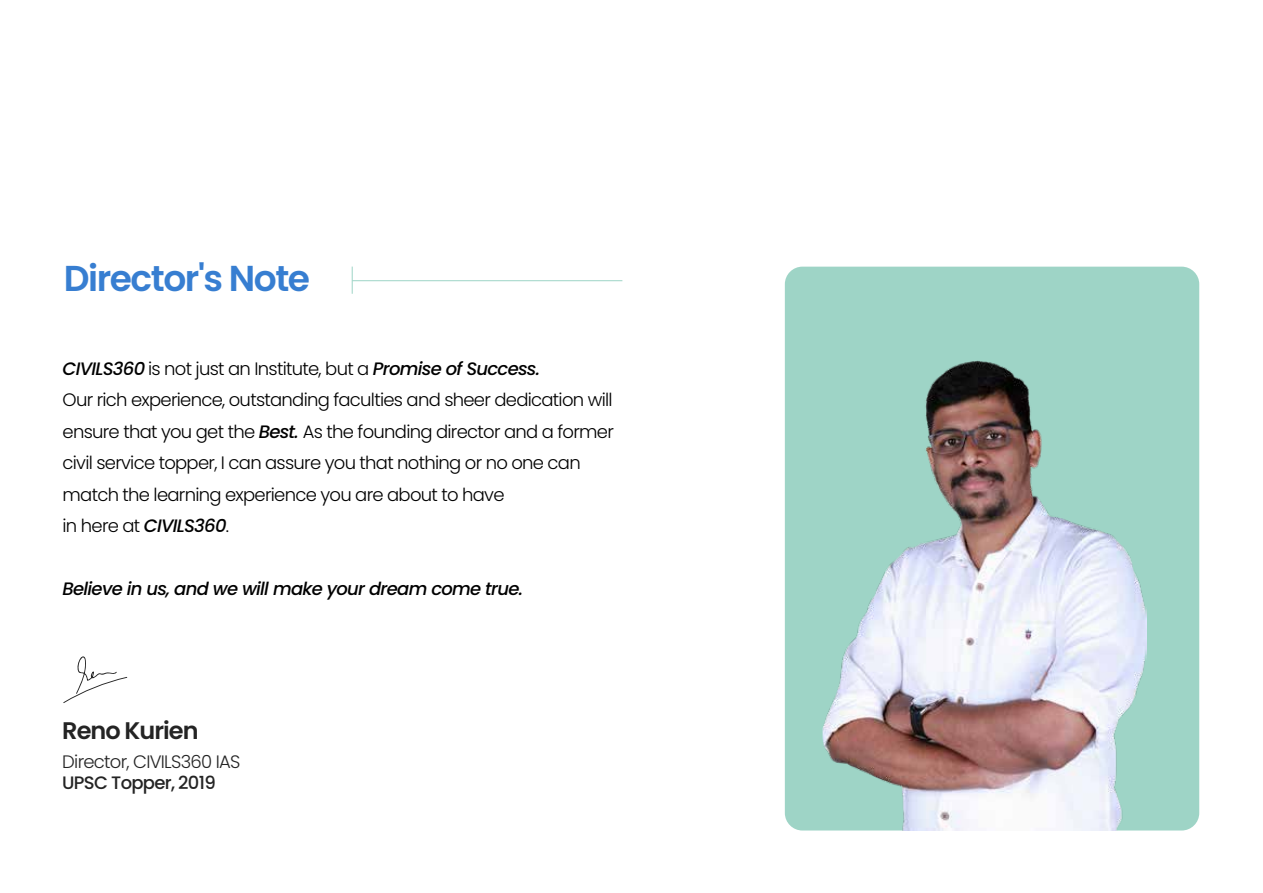
<style>
.page{position:relative;width:1263px;height:893px;background:#fff}
.page>*{position:absolute;margin:0;border:0;box-sizing:border-box;transform-origin:0 0}
.t1{font:600 36px "Poppins";letter-spacing:-.04em;color:#377ed1}
.t2{font:600 24px "Poppins";letter-spacing:-.04em;color:#242424}
.t3{font:300 18px/31.5px "Poppins";letter-spacing:-.04em;color:#000}
.t4{font:italic 500 18px "Poppins";letter-spacing:-.04em;color:#000}
.t5{font:300 18px "Poppins";letter-spacing:-.04em;color:#242424}
.t6{font:500 18px "Poppins";letter-spacing:-.04em;color:#242424}
.s1{font-weight:500;font-style:italic}
</style>
<div class="page">
<div style="left:785px;top:267px;width:414px;height:563px;background:#9ed4c6;border-radius:18px"></div>
<img style="left:822px;top:361px;width:324px;height:469px">
<hr style="left:352px;top:280px;width:270px;height:1px;background:#9ed4c6">
<svg style="left:352px;top:267px;width:1px;height:27px"></svg>
<svg style="left:63px;top:656px;width:64px;height:47px"></svg>
<h1 class="t1" style="left:64px;top:257px;width:248px">Director's Note</h1>
<p class="t3" style="left:63px;top:353px;width:553px"><span class="s1">CIVILS360</span> is not just an Institute, but a <span class="s1">Promise of Success.<br></span>Our rich experience, outstanding faculties and sheer dedication will ensure that you get the <span class="s1">Best.</span> As the founding director and a former civil service topper, I can assure you that nothing or no one can match the learning experience you are about to have<br>in here at <span class="s1">CIVILS360</span>.</p>
<p class="t4" style="left:63px;top:579px;width:462px">Believe in us, and we will make your dream come true.</p>
<h2 class="t2" style="left:62px;top:716px;width:138px">Reno Kurien</h2>
<p class="t5" style="left:62px;top:751px;width:180px">Director, CIVILS360 IAS</p>
<p class="t6" style="left:62px;top:772px;width:155px">UPSC Topper, 2019</p>
</div>
